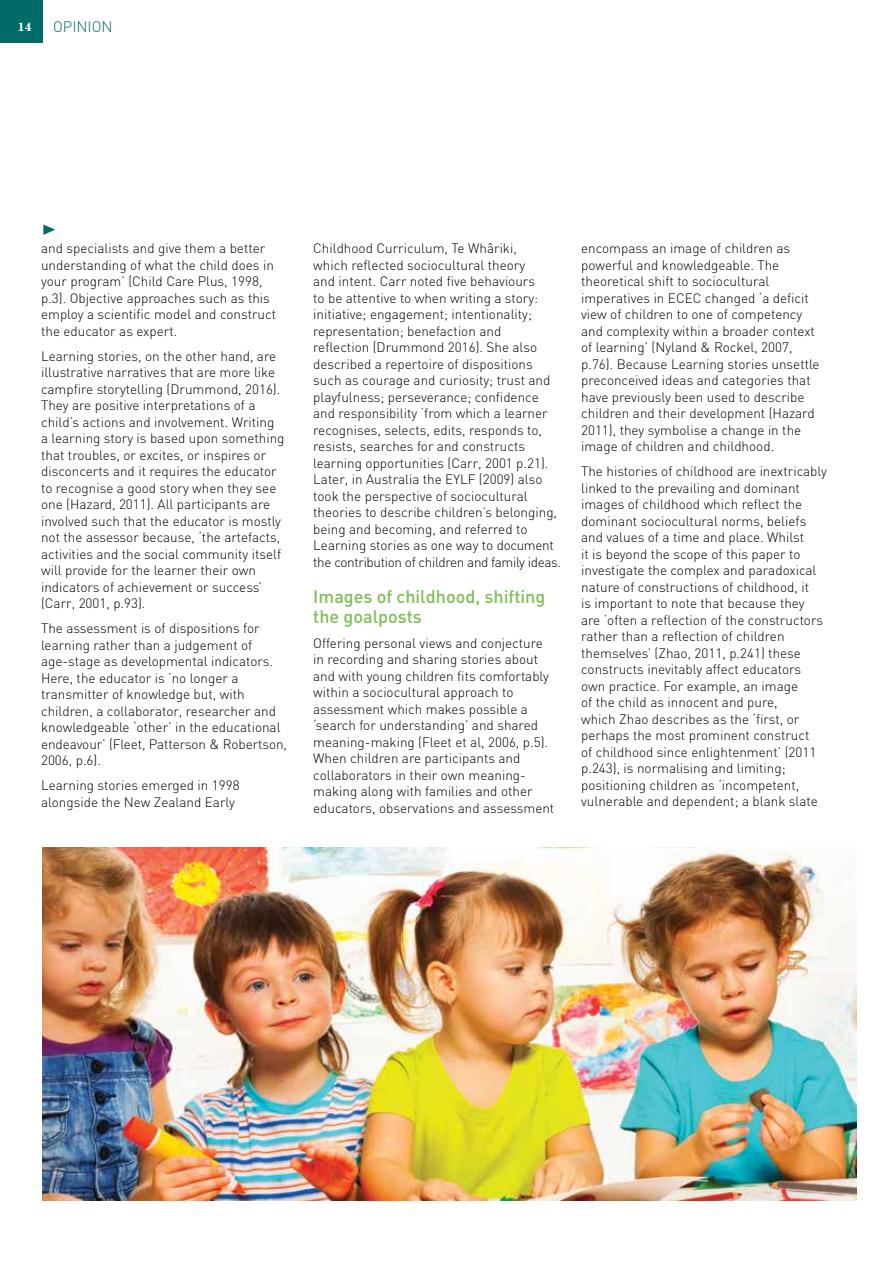
<style>
.page{position:relative;width:893px;height:1263px;background:#fff}
.page>*{position:absolute;margin:0;border:0;box-sizing:border-box;transform-origin:0 0}
.t1{font:500 18px/19.5px "DIN";color:#7ebe56}
.t2{font:300 15px "DIN";color:#006b67}
.t3{font:300 13.5px/16.5px "DIN";color:#000}
.t4{font:700 12px "Century";color:#fff}
</style>
<div class="page">
<div style="left:0;top:0;width:43px;height:43px;background:#006b67"></div>
<svg style="left:43px;top:225px;width:12px;height:10px"></svg>
<img style="left:43px;top:848px;width:813px;height:352px">
<p class="t4" style="left:18px;top:20px;width:15px">14</p>
<p class="t2" style="left:53px;top:17px;width:61px">OPINION</p>
<p class="t3" style="left:41px;top:240px;width:237px">and specialists and give them a better understanding of what the child does in your program’ (Child Care Plus, 1998, p.3). Objective approaches such as this employ a scientific model and construct the educator as expert.</p>
<p class="t3" style="left:41px;top:347px;width:245px">Learning stories, on the other hand, are illustrative narratives that are more like campfire storytelling (Drummond, 2016).<br>They are positive interpretations of a child’s actions and involvement. Writing a learning story is based upon something that troubles, or excites, or inspires or disconcerts and it requires the educator to recognise a good story when they see one (Hazard, 2011). All participants are involved such that the educator is mostly not the assessor because, ‘the artefacts, activities and the social community itself will provide for the learner their own indicators of achievement or success’ (Carr, 2001, p.93).</p>
<p class="t3" style="left:41px;top:620px;width:248px">The assessment is of dispositions for learning rather than a judgement of age-stage as developmental indicators.<br>Here, the educator is ‘no longer a transmitter of knowledge but, with children, a collaborator, researcher and knowledgeable ‘other’ in the educational endeavour’ (Fleet, Patterson &amp; Robertson, 2006, p.6).</p>
<p class="t3" style="left:41px;top:777px;width:200px">Learning stories emerged in 1998 alongside the New Zealand Early</p>
<p class="t3" style="left:313px;top:240px;width:249px">Childhood Curriculum, Te Whâriki,<br>which reflected sociocultural theory<br>and intent. Carr noted five behaviours<br>to be attentive to when writing a story: initiative; engagement; intentionality; representation; benefaction and<br>reflection (Drummond 2016). She also described a repertoire of dispositions such as courage and curiosity; trust and playfulness; perseverance; confidence and responsibility ‘from which a learner recognises, selects, edits, responds to, resists, searches for and constructs learning opportunities (Carr, 2001 p.21).<br>Later, in Australia the EYLF (2009) also took the perspective of sociocultural theories to describe children’s belonging, being and becoming, and referred to Learning stories as one way to document the contribution of children and family ideas.</p>
<h1 class="t1" style="left:313px;top:586px;width:234px">Images of childhood, shifting the goalposts</h1>
<p class="t3" style="left:313px;top:635px;width:243px">Offering personal views and conjecture in recording and sharing stories about and with young children fits comfortably within a sociocultural approach to assessment which makes possible a ‘search for understanding’ and shared meaning-making (Fleet et al, 2006, p.5).<br>When children are participants and collaborators in their own meaning&shy;making along with families and other educators, observations and assessment</p>
<p class="t3" style="left:581px;top:240px;width:240px">encompass an image of children as powerful and knowledgeable. The theoretical shift to sociocultural imperatives in ECEC changed ‘a deficit view of children to one of competency and complexity within a broader context of learning’ (Nyland &amp; Rockel, 2007, p.76). Because Learning stories unsettle preconceived ideas and categories that have previously been used to describe children and their development (Hazard 2011), they symbolise a change in the image of children and childhood.</p>
<p class="t3" style="left:581px;top:463px;width:247px">The histories of childhood are inextricably linked to the prevailing and dominant images of childhood which reflect the dominant sociocultural norms, beliefs and values of a time and place. Whilst<br>it is beyond the scope of this paper to investigate the complex and paradoxical nature of constructions of childhood, it<br>is important to note that because they are ‘often a reflection of the constructors rather than a reflection of children themselves’ (Zhao, 2011, p.241) these constructs inevitably affect educators own practice. For example, an image<br>of the child as innocent and pure,<br>which Zhao describes as the ‘first, or perhaps the most prominent construct<br>of childhood since enlightenment’ (2011 p.243), is normalising and limiting; positioning children as ‘incompetent, vulnerable and dependent; a blank slate</p>
</div>
